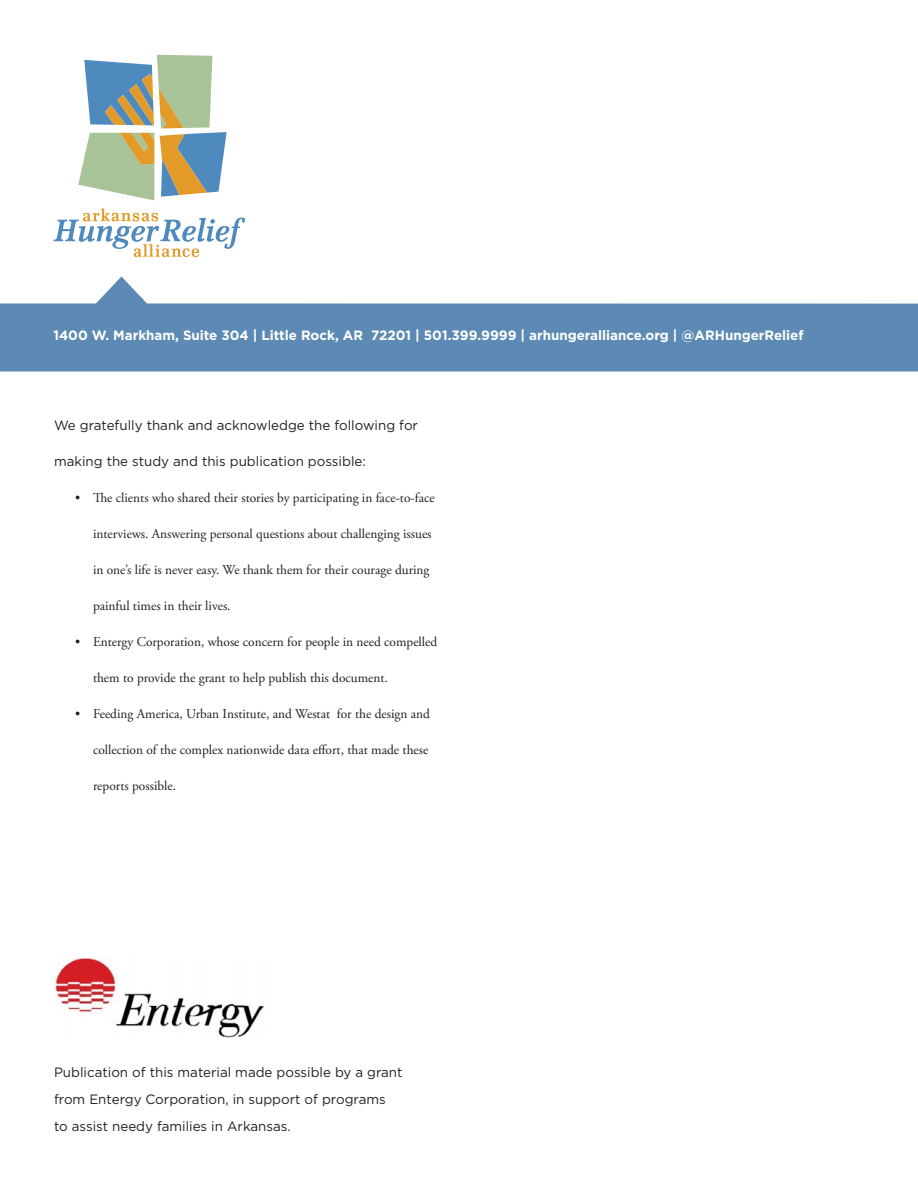
<style>
.page{position:relative;width:918px;height:1188px;background:#fff}
.page>*{position:absolute;margin:0;border:0;box-sizing:border-box;transform-origin:0 0}
.t1{font:13.5px "Adobe Garamond Pro";color:#231f20}
.t2{font:13.5px/27px "Gotham";color:#231f20}
.t3{font:700 13.5px "Gotham";color:#fff}
</style>
<div class="page">
<svg style="left:0;top:276px;width:918px;height:96px;fill:#5d8ab5"></svg>
<svg style="left:78px;top:55px;width:149px;height:145px"></svg>
<svg style="left:53px;top:208px;width:192px;height:49px"></svg>
<img style="left:54px;top:956px;width:210px;height:82px">
<p class="t3" style="left:53px;top:329px;width:752px">1400 W. Markham, Suite 304 | Little Rock, AR 72201 | 501.399.9999 | arhungeralliance.org | @ARHungerRelief</p>
<p class="t2" style="left:54px;top:414px;width:366px">We gratefully thank and acknowledge the following for</p>
<p class="t2" style="left:54px;top:450px;width:313px">making the study and this publication possible:</p>
<p class="t1" style="left:75px;top:493px;width:361px">• The clients who shared their stories by participating in face-to-face</p>
<p class="t1" style="left:93px;top:529px;width:340px">interviews. Answering personal questions about challenging issues</p>
<p class="t1" style="left:93px;top:565px;width:338px">in one’s life is never easy. We thank them for their courage during</p>
<p class="t1" style="left:93px;top:601px;width:139px">painful times in their lives.</p>
<p class="t1" style="left:75px;top:637px;width:364px">• Entergy Corporation, whose concern for people in need compelled</p>
<p class="t1" style="left:93px;top:673px;width:296px">them to provide the grant to help publish this document.</p>
<p class="t1" style="left:75px;top:709px;width:357px">• Feeding America, Urban Institute, and Westat for the design and</p>
<p class="t1" style="left:93px;top:745px;width:337px">collection of the complex nationwide data effort, that made these</p>
<p class="t1" style="left:93px;top:781px;width:85px">reports possible.</p>
<p class="t2" style="left:54px;top:1060px;width:350px">Publication of this material made possible by a grant from Entergy Corporation, in support of programs to assist needy families in Arkansas.</p>
</div>
